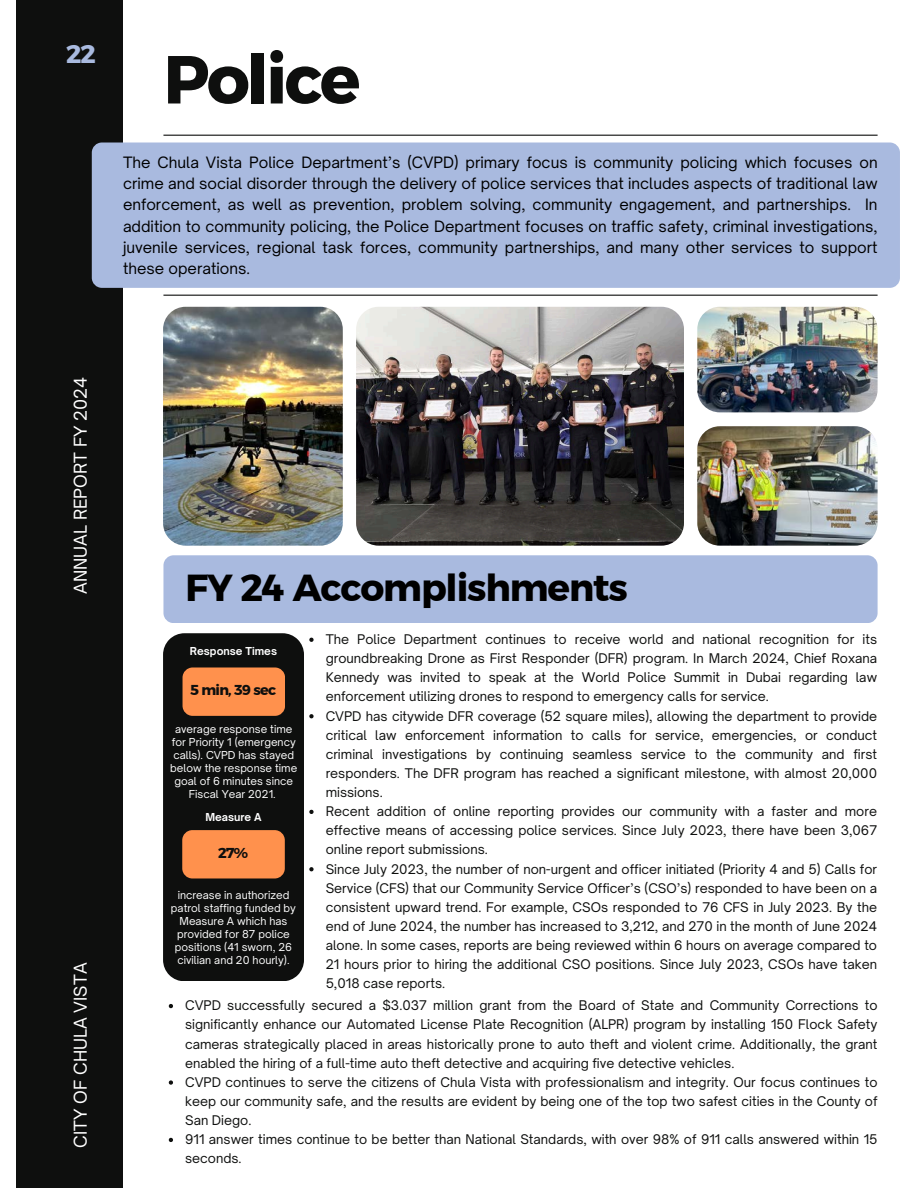
<style>
.page{position:relative;width:918px;height:1188px;background:#fff}
.page>*{position:absolute;margin:0;border:0;box-sizing:border-box;transform-origin:0 0}
.t1{font:67.8px "Kief Montaser Bold";letter-spacing:-.04em;color:#0e0f0e}
.t2{font:37.5px "Kief Montaser Bold";letter-spacing:-.03em;color:#000}
.t3{font:25.35px "Kief Montaser Bold";color:#a9badf}
.t4{font:16.95px "Open Sauce One";color:#fff}
.t5{font:15px/21.3px "Open Sauce One";color:#000;text-align:justify}
.t6{font:14.4px "Kief Montaser Bold";letter-spacing:-.05em;color:#0e0f0e}
.t7{font:12.75px/19px "Open Sauce One";color:#0e0f0e;text-align:justify}
.t8{font:10.5px/13px "Open Sauce One";color:#fff;text-align:center}
.t9{font:700 10.5px "Open Sauce One";color:#fff}
</style>
<div class="page">
<div style="left:163px;top:555px;width:715px;height:68px;background:#a9badf;border-radius:10px"></div>
<div style="left:16px;top:0;width:107px;height:1188px;background:#0e0f0e"></div>
<img style="left:163px;top:307px;width:180px;height:238px;border-radius:22px">
<hr style="left:163px;top:135px;width:715px;height:1px;background:#0e0f0e">
<div style="left:92px;top:143px;width:808px;height:145px;background:#a9badf;border-radius:10px"></div>
<hr style="left:163px;top:295px;width:715px;height:1px;background:#0e0f0e">
<img style="left:356px;top:307px;width:327px;height:238px;border-radius:22px">
<img style="left:697px;top:307px;width:180px;height:105px;border-radius:22px">
<img style="left:697px;top:426px;width:180px;height:119px;border-radius:22px">
<div style="left:163px;top:633px;width:141px;height:348px;background:#0e0f0e"></div>
<div style="left:183px;top:667px;width:102px;height:49px;background:#ff914d;border-radius:10px"></div>
<svg style="left:309px;top:638px;width:5px;height:4px"></svg>
<svg style="left:309px;top:714px;width:5px;height:4px"></svg>
<svg style="left:309px;top:810px;width:5px;height:4px"></svg>
<svg style="left:309px;top:867px;width:5px;height:4px"></svg>
<div style="left:182px;top:830px;width:103px;height:48px;background:#ff914d;border-radius:10px"></div>
<svg style="left:169px;top:1004px;width:4px;height:4px"></svg>
<svg style="left:169px;top:1080px;width:4px;height:5px"></svg>
<svg style="left:169px;top:1138px;width:4px;height:4px"></svg>
<h1 class="t3" style="left:66px;top:39px;width:31px">22</h1>
<p class="t1" style="left:163px;top:38px;width:199px">Police</p>
<h3 class="t5" style="left:123px;top:151px;width:756px">The Chula Vista Police Department’s (CVPD) primary focus is community policing which focuses on crime and social disorder through the delivery of police services that includes aspects of traditional law enforcement, as well as prevention, problem solving, community engagement, and partnerships. In addition to community policing, the Police Department focuses on traffic safety, criminal investigations, juvenile services, regional task forces, community partnerships, and many other services to support these operations.</h3>
<p class="t4" style="left:70px;top:594px;width:219px;rotate:-90deg">ANNUAL REPORT FY 2024</p>
<h5 class="t4" style="left:70px;top:1148px;width:186px;rotate:-90deg">CITY OF CHULA VISTA</h5>
<h3 class="t2" style="left:185px;top:565px;width:444px">FY 24 Accomplishments</h3>
<h2 class="t7" style="left:326px;top:630px;width:553px">The Police Department continues to receive world and national recognition for its groundbreaking Drone as First Responder (DFR) program. In March 2024, Chief Roxana Kennedy was invited to speak at the World Police Summit in Dubai regarding law enforcement utilizing drones to respond to emergency calls for service.</h2>
<p class="t7" style="left:326px;top:706px;width:553px">CVPD has citywide DFR coverage (52 square miles), allowing the department to provide critical law enforcement information to calls for service, emergencies, or conduct criminal investigations by continuing seamless service to the community and first responders. The DFR program has reached a significant milestone, with almost 20,000 missions.</p>
<p class="t7" style="left:326px;top:802px;width:553px">Recent addition of online reporting provides our community with a faster and more effective means of accessing police services. Since July 2023, there have been 3,067 online report submissions.</p>
<p class="t7" style="left:326px;top:859px;width:553px">Since July 2023, the number of non-urgent and officer initiated (Priority 4 and 5) Calls for Service (CFS) that our Community Service Officer’s (CSO’s) responded to have been on a consistent upward trend. For example, CSOs responded to 76 CFS in July 2023. By the end of June 2024, the number has increased to 3,212, and 270 in the month of June 2024 alone. In some cases, reports are being reviewed within 6 hours on average compared to 21 hours prior to hiring the additional CSO positions. Since July 2023, CSOs have taken 5,018 case reports.</p>
<p class="t9" style="left:190px;top:644px;width:89px">Response Times</p>
<p class="t6" style="left:190px;top:681px;width:88px">5 min, 39 sec</p>
<h4 class="t8" style="left:170px;top:722px;width:129px">average response time for Priority 1 (emergency calls). CVPD has stayed below the response time goal of 6 minutes since<br>Fiscal Year 2021.</h4>
<p class="t9" style="left:205px;top:811px;width:58px">Measure A</p>
<h4 class="t6" style="left:218px;top:844px;width:31px">27%</h4>
<p class="t8" style="left:171px;top:888px;width:127px">increase in authorized patrol staffing funded by<br>Measure A which has provided for 87 police positions (41 sworn, 26 civilian and 20 hourly).</p>
<p class="t7" style="left:185px;top:996px;width:694px">CVPD successfully secured a $3.037 million grant from the Board of State and Community Corrections to significantly enhance our Automated License Plate Recognition (ALPR) program by installing 150 Flock Safety cameras strategically placed in areas historically prone to auto theft and violent crime. Additionally, the grant enabled the hiring of a full-time auto theft detective and acquiring five detective vehicles.</p>
<p class="t7" style="left:185px;top:1072px;width:694px">CVPD continues to serve the citizens of Chula Vista with professionalism and integrity. Our focus continues to keep our community safe, and the results are evident by being one of the top two safest cities in the County of San Diego.</p>
<p class="t7" style="left:185px;top:1130px;width:694px">911 answer times continue to be better than National Standards, with over 98% of 911 calls answered within 15 seconds.</p>
</div>
